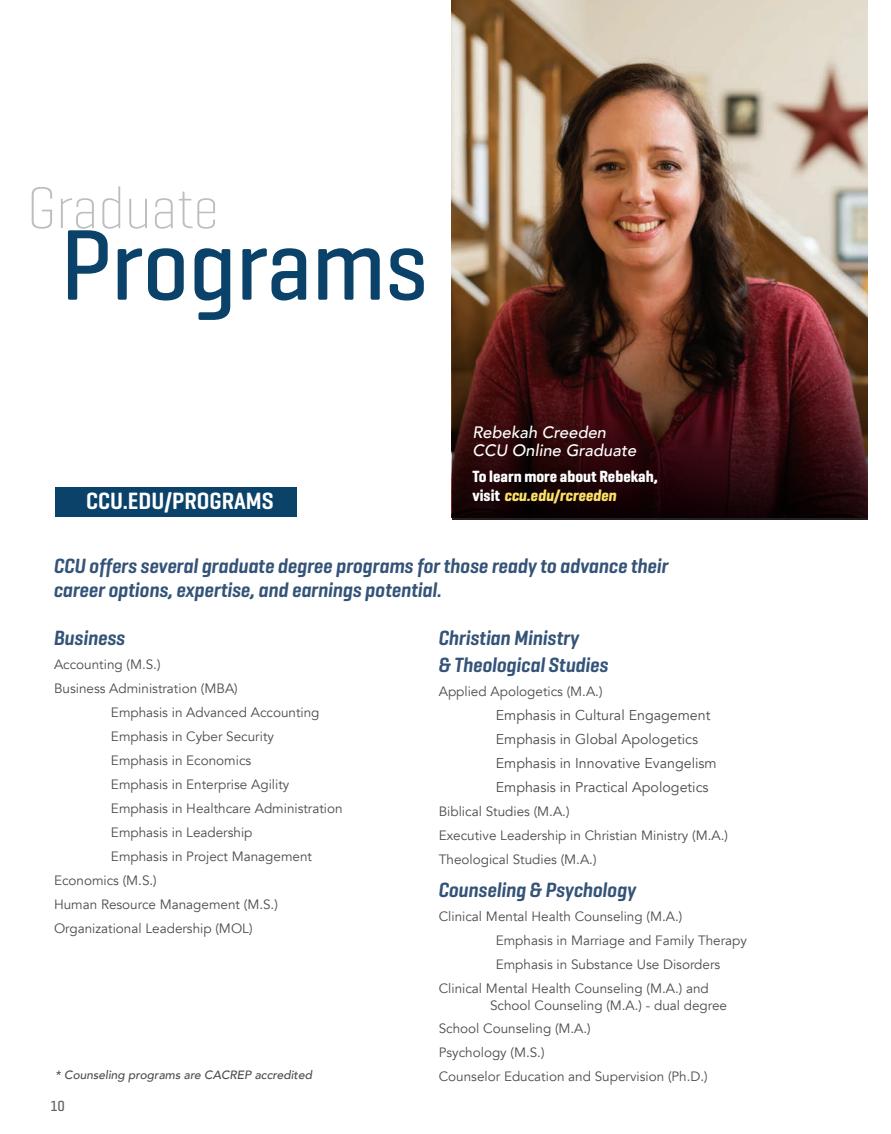
<style>
.page{position:relative;width:891px;height:1134px;background:#fff}
.page>*{position:absolute;margin:0;border:0;box-sizing:border-box;transform-origin:0 0}
.Cover_-_Possible{font:500 102.15px "Geogrotesque Cond";color:#0a426a}
.Cover_-_All_Things{font:200 60px "Geogrotesque Cond";color:#bcbdc0}
.Cover_-_All_Things-2{font:600 24px "Geogrotesque Cond";color:#fff}
.Subheads{font:italic 600 21px/24px "Geogrotesque Cond";color:#345378}
.Photo_Caption{font:700 16.5px/19.5px "Geogrotesque Cond";color:#fff}
.Body_Copy{font:italic 500 16.5px "Avenir";color:#fff}
.Page_Numbers{font:500 15px "Geogrotesque Cond";color:#636366}
.Program_List{font:14.25px "Avenir";color:#4b4c4d}
.Program_List-2{font:13.5px/17.2px "Avenir";color:#4b4c4d}
.Infographic_Subhead{font:italic 500 12px "Avenir";color:#4b4c4d}
.s1{font-style:italic;color:#fbe068}
</style>
<div class="page">
<img style="left:452px;top:0;width:415px;height:308px">
<svg style="left:452px;top:308px;width:415px;height:212px;background:#3b1412"></svg>
<div style="left:55px;top:487px;width:242px;height:30px;background:#0a426a"></div>
<h1 class="Cover_-_All_Things" style="left:27px;top:170px;width:193px">Graduate</h1>
<h1 class="Cover_-_Possible" style="left:61px;top:201px;width:369px">Programs</h1>
<h1 class="Cover_-_All_Things-2" style="left:86px;top:486px;width:189px">CCU.EDU/PROGRAMS</h1>
<p class="Body_Copy" style="left:472px;top:422px;width:135px">Rebekah Creeden</p>
<p class="Body_Copy" style="left:472px;top:440px;width:165px">CCU Online Graduate</p>
<p class="Photo_Caption" style="left:472px;top:466px;width:187px">To learn more about Rebekah, visit <span class="s1">ccu.edu/rcreeden</span></p>
<h4 class="Subheads" style="left:54px;top:554px;width:616px">CCU offers several graduate degree programs for those ready to advance their career options, expertise, and earnings potential.</h4>
<h4 class="Subheads" style="left:54px;top:626px;width:73px">Business</h4>
<p class="Program_List-2" style="left:54px;top:656px;width:108px">Accounting (M.S.)</p>
<p class="Program_List-2" style="left:54px;top:680px;width:185px">Business Administration (MBA)</p>
<p class="Program_List-2" style="left:111px;top:704px;width:210px">Emphasis in Advanced Accounting</p>
<p class="Program_List-2" style="left:111px;top:728px;width:164px">Emphasis in Cyber Security</p>
<p class="Program_List-2" style="left:111px;top:752px;width:142px">Emphasis in Economics</p>
<p class="Program_List-2" style="left:111px;top:776px;width:180px">Emphasis in Enterprise Agility</p>
<p class="Program_List-2" style="left:111px;top:800px;width:233px">Emphasis in Healthcare Administration</p>
<p class="Program_List-2" style="left:111px;top:824px;width:143px">Emphasis in Leadership</p>
<p class="Program_List-2" style="left:111px;top:848px;width:203px">Emphasis in Project Management</p>
<p class="Program_List-2" style="left:54px;top:872px;width:104px">Economics (M.S.)</p>
<p class="Program_List-2" style="left:54px;top:896px;width:225px">Human Resource Management (M.S.)</p>
<p class="Program_List-2" style="left:54px;top:920px;width:200px">Organizational Leadership (MOL)</p>
<h2 class="Infographic_Subhead" style="left:55px;top:1067px;width:258px">* Counseling programs are CACREP accredited</h2>
<p class="Page_Numbers" style="left:51px;top:1096px;width:16px">10</p>
<h4 class="Subheads" style="left:439px;top:626px;width:142px">Christian Ministry</h4>
<h4 class="Subheads" style="left:439px;top:652px;width:172px">&amp; Theological Studies</h4>
<p class="Program_List-2" style="left:439px;top:683px;width:165px">Applied Apologetics (M.A.)</p>
<p class="Program_List" style="left:496px;top:706px;width:216px">Emphasis in Cultural Engagement</p>
<p class="Program_List" style="left:496px;top:730px;width:204px">Emphasis in Global Apologetics</p>
<p class="Program_List" style="left:496px;top:754px;width:222px">Emphasis in Innovative Evangelism</p>
<p class="Program_List" style="left:496px;top:778px;width:214px">Emphasis in Practical Apologetics</p>
<p class="Program_List-2" style="left:439px;top:803px;width:132px">Biblical Studies (M.A.)</p>
<p class="Program_List-2" style="left:439px;top:827px;width:291px">Executive Leadership in Christian Ministry (M.A.)</p>
<p class="Program_List-2" style="left:439px;top:851px;width:159px">Theological Studies (M.A.)</p>
<h4 class="Subheads" style="left:439px;top:877px;width:199px">Counseling &amp; Psychology</h4>
<p class="Program_List-2" style="left:439px;top:908px;width:245px">Clinical Mental Health Counseling (M.A.)</p>
<p class="Program_List-2" style="left:496px;top:932px;width:253px">Emphasis in Marriage and Family Therapy</p>
<p class="Program_List-2" style="left:496px;top:956px;width:226px">Emphasis in Substance Use Disorders</p>
<p class="Program_List-2" style="left:490px;top:980px;width:239px;text-indent:-51px">Clinical Mental Health Counseling (M.A.) and<br>School Counseling (M.A.) - dual degree</p>
<p class="Program_List-2" style="left:439px;top:1020px;width:154px">School Counseling (M.A.)</p>
<p class="Program_List-2" style="left:439px;top:1044px;width:107px">Psychology (M.S.)</p>
<p class="Program_List-2" style="left:439px;top:1068px;width:271px">Counselor Education and Supervision (Ph.D.)</p>
</div>
